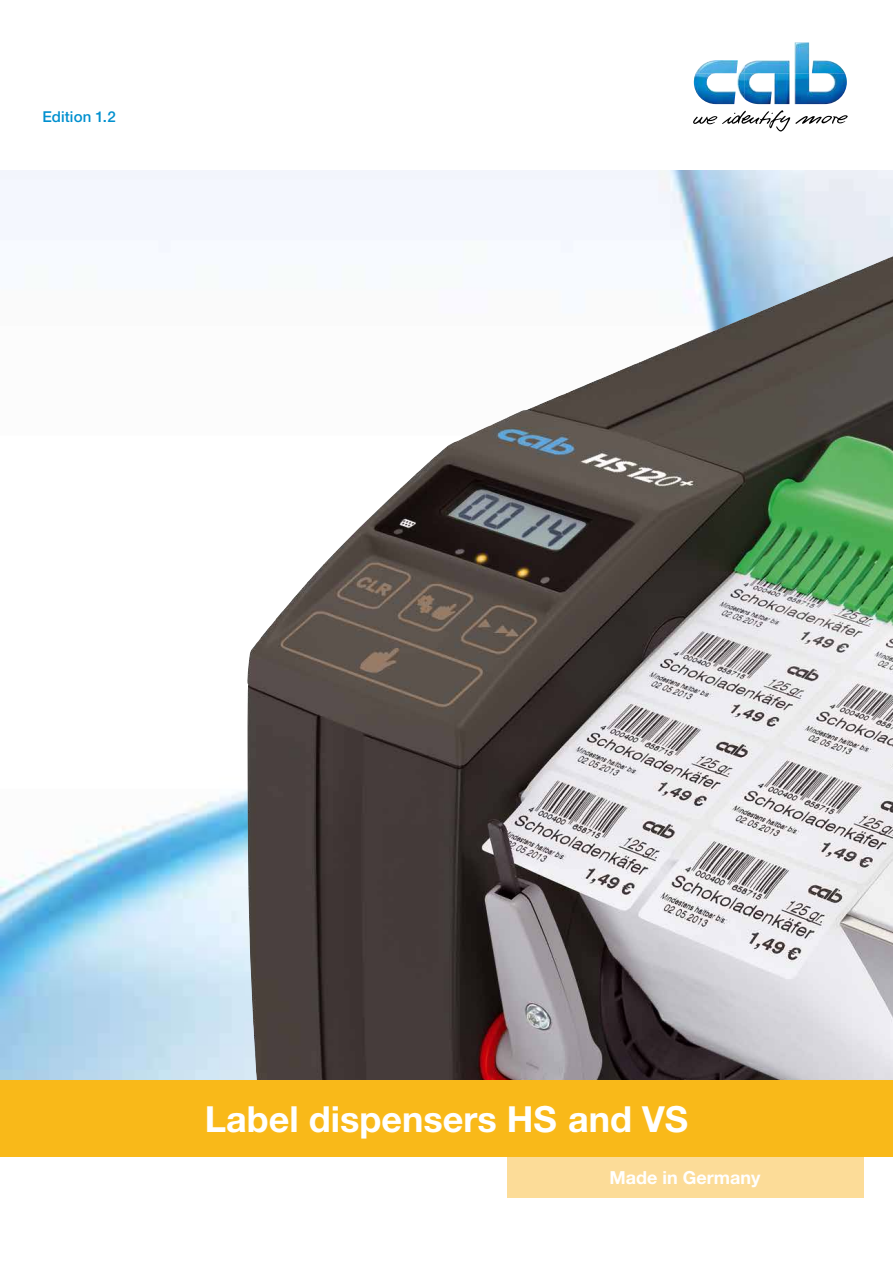
<style>
.page{position:relative;width:893px;height:1263px;background:#fff}
.page>*{position:absolute;margin:0;border:0;box-sizing:border-box;transform-origin:0 0}
.t1{font:700 36px "Helvetica Neue";color:#fff}
.t2{font:700 18px "Helvetica Neue";color:#fff}
.t3{font:500 15px "Helvetica Neue";letter-spacing:.005em;color:#0090cf}
</style>
<div class="page">
<img style="left:0;top:170px;width:893px;height:910px">
<div style="left:507px;top:1142px;width:356px;height:56px;background:#fcdc98"></div>
<img style="left:696px;top:60px;width:49px;height:13px">
<img style="left:745px;top:43px;width:100px;height:30px">
<svg style="left:737px;top:73px;width:2px;height:18px"></svg>
<img style="left:745px;top:73px;width:51px;height:31px">
<svg style="left:826px;top:73px;width:8px;height:7px"></svg>
<svg style="left:693px;top:110px;width:155px;height:21px"></svg>
<img style="left:247px;top:256px;width:646px;height:824px">
<div style="left:0;top:1080px;width:893px;height:77px;background:#f9b919"></div>
<p class="t3" style="left:43px;top:108px;width:75px">Edition 1.2</p>
<p class="t1" style="left:205px;top:1097px;width:485px">Label dispensers HS and VS</p>
<p class="t1" style="left:238px;top:1097px;width:419px">Etikettenspender HS/VS</p>
<p class="t2" style="left:610px;top:1167px;width:152px">Made in Germany</p>
</div>
